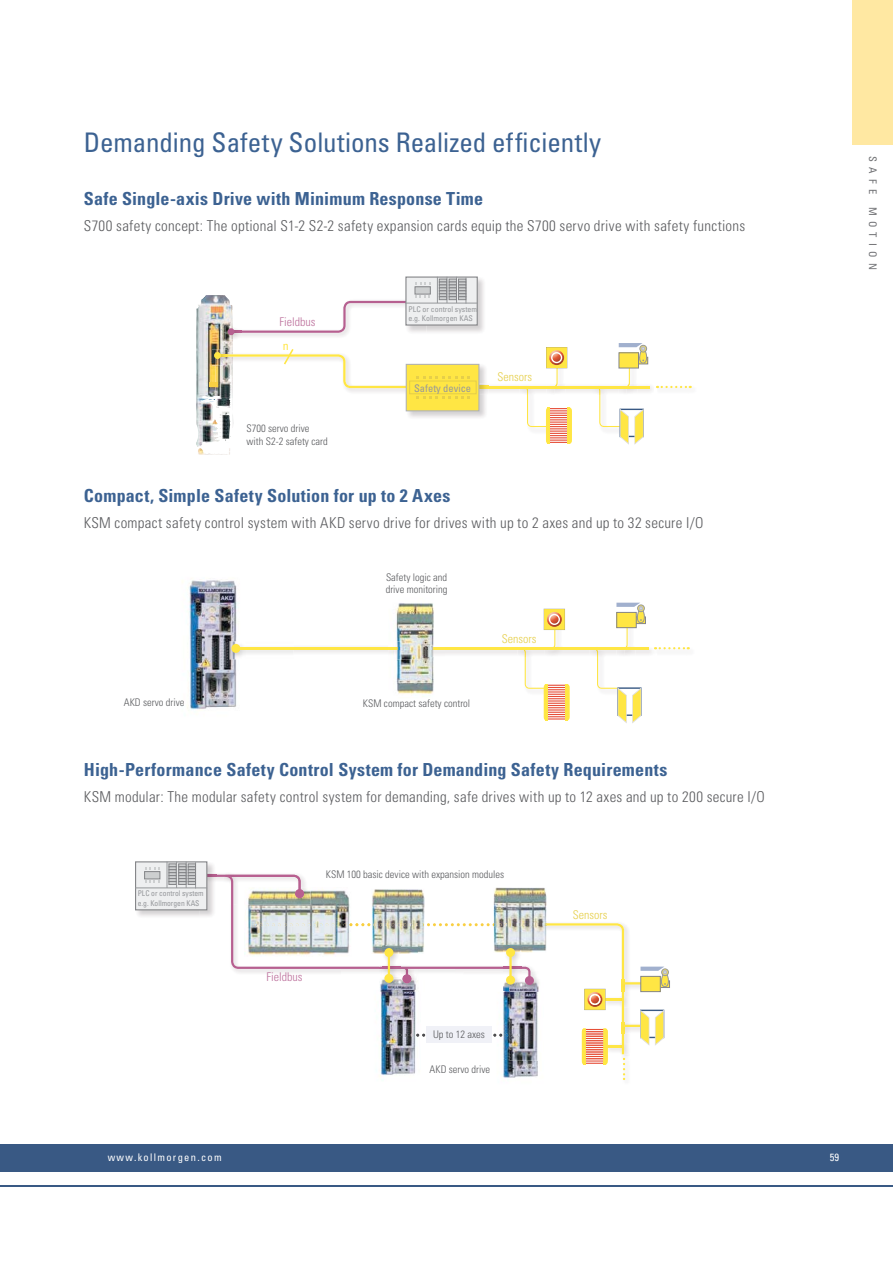
<style>
.page{position:relative;width:893px;height:1263px;background:#fff}
.page>*{position:absolute;margin:0;border:0;box-sizing:border-box;transform-origin:0 0}
.t1{font:condensed 27px "Univers LT Std";letter-spacing:-.005em;color:#3c6292}
.t2{font:700 condensed 18px "Univers LT Std";letter-spacing:.01em;color:#3c6292}
.t3{font:300 condensed 15px "Univers LT Std";letter-spacing:.02em;color:#5b5c5f}
.t4{font:300 condensed 12px "Univers LT Std";color:#e6cf49}
.t5{font:300 condensed 12px "Univers LT Std";color:#bc6f9b}
.t6{font:condensed 12px "Univers LT Std";color:#ffe644}
.t7{font:300 condensed 10.5px/12.6px "Univers LT Std";color:#5b5c5f}
.t8{font:condensed 10.5px "Univers LT Std";letter-spacing:.125em;color:#fff}
.t9{font:condensed 10.5px "Univers";color:#96989b}
.t10{font:condensed 10.5px "Univers";letter-spacing:.5em;color:#6f7073}
.t11{font:condensed 7.8px/9.4px "Univers LT Std";color:#96989b}
.t12{font:condensed 7.8px/9.4px "Univers LT Std";color:#96989b;scale:.96 1}
</style>
<div class="page">
<div style="left:852px;top:0;width:40px;height:145px;background:#ffe8a2"></div>
<img style="left:488px;top:385px;width:164px;height:7px">
<hr style="left:477px;top:386px;width:172px;height:2px;background:#ffe644">
<img style="left:196px;top:295px;width:25px;height:152px">
<img style="left:406px;top:364px;width:82px;height:54px">
<svg style="left:479px;top:386px;width:9px;height:2px"></svg>
<div style="left:406px;top:364px;width:73px;height:47px;background:#ffe644"></div>
<div style="left:405px;top:364px;width:74px;height:47px;border:1px solid #b0b2b4"></div>
<svg style="left:593px;top:343px;width:55px;height:102px"></svg>
<svg style="left:521px;top:347px;width:51px;height:97px"></svg>
<img style="left:549px;top:350px;width:15px;height:15px;border-radius:50%">
<div style="left:551px;top:352px;width:11px;height:11px;border:1px solid #fff;border-radius:50%"></div>
<svg style="left:656px;top:385px;width:34px;height:4px"></svg>
<div style="left:409px;top:380px;width:67px;height:14px;border:1px solid #e6cf49"></div>
<img style="left:405px;top:276px;width:79px;height:56px">
<div style="left:406px;top:277px;width:71px;height:48px;background:#eeeff0"></div>
<div style="left:405px;top:277px;width:73px;height:49px;border:1px solid #858689"></div>
<hr style="left:405px;top:303px;width:72px;height:1px;background:#95979a">
<svg style="left:209px;top:277px;width:261px;height:122px"></svg>
<img style="left:182px;top:580px;width:55px;height:130px">
<img style="left:445px;top:647px;width:207px;height:7px">
<hr style="left:426px;top:647px;width:222px;height:3px;background:#ffe644">
<img style="left:229px;top:642px;width:159px;height:17px">
<hr style="left:236px;top:647px;width:174px;height:3px;background:#ffe644">
<div style="left:231px;top:644px;width:9px;height:9px;background:#ffe644;border-radius:50%"></div>
<img style="left:388px;top:603px;width:57px;height:94px">
<img style="left:426px;top:647px;width:19px;height:3px">
<img style="left:388px;top:647px;width:22px;height:3px">
<svg style="left:591px;top:603px;width:55px;height:120px"></svg>
<svg style="left:518px;top:609px;width:51px;height:111px"></svg>
<img style="left:547px;top:612px;width:15px;height:15px;border-radius:50%">
<div style="left:549px;top:614px;width:11px;height:11px;border:1px solid #fff;border-radius:50%"></div>
<svg style="left:654px;top:647px;width:34px;height:3px"></svg>
<img style="left:223px;top:874px;width:73px;height:1px">
<img style="left:135px;top:861px;width:79px;height:55px">
<img style="left:200px;top:872px;width:16px;height:44px">
<img style="left:202px;top:875px;width:468px;height:205px">
<div style="left:136px;top:862px;width:71px;height:48px;background:#eeeff0"></div>
<div style="left:135px;top:861px;width:72px;height:49px;border:1px solid #858689"></div>
<hr style="left:135px;top:888px;width:72px;height:1px;background:#95979a">
<div style="left:145px;top:872px;width:15px;height:7px;background:#cdcfd0"></div>
<div style="left:144px;top:871px;width:16px;height:8px;border:1px solid #858689"></div>
<svg style="left:145px;top:880px;width:15px;height:3px"></svg>
<svg style="left:145px;top:867px;width:15px;height:3px"></svg>
<svg style="left:167px;top:862px;width:29px;height:26px"></svg>
<div style="left:0;top:1144px;width:892px;height:27px;background:#395984"></div>
<hr style="left:0;top:1185px;width:892px;height:2px;background:#395984">
<h1 class="t1" style="left:84px;top:131px;width:519px">Demanding Safety Solutions Realized efficiently</h1>
<p class="t2" style="left:84px;top:191px;width:401px">Safe Single-axis Drive with Minimum Response Time</p>
<p class="t3" style="left:84px;top:219px;width:663px">S700 safety concept: The optional S1-2 S2-2 safety expansion cards equip the S700 servo drive with safety functions</p>
<p class="t5" style="left:279px;top:317px;width:37px">Fieldbus</p>
<p class="t6" style="left:283px;top:341px;width:7px">n</p>
<p class="t7" style="left:247px;top:423px;width:83px">S700 servo drive with S2-2 safety card</p>
<p class="t11" style="left:408px;top:304px;width:70px">PLC or control system e.g. Kollmorgen KAS</p>
<p class="t9" style="left:414px;top:384px;width:59px">Safety device</p>
<p class="t4" style="left:497px;top:372px;width:36px">Sensors</p>
<p class="t2" style="left:84px;top:488px;width:368px">Compact, Simple Safety Solution for up to 2 Axes</p>
<p class="t3" style="left:84px;top:517px;width:621px">KSM compact safety control system with AKD servo drive for drives with up to 2 axes and up to 32 secure I/O</p>
<p class="t7" style="left:124px;top:697px;width:62px">AKD servo drive</p>
<p class="t7" style="left:386px;top:571px;width:63px">Safety logic and drive monitoring</p>
<p class="t7" style="left:363px;top:698px;width:109px">KSM compact safety control</p>
<p class="t4" style="left:502px;top:634px;width:36px">Sensors</p>
<p class="t2" style="left:84px;top:762px;width:585px">High-Performance Safety Control System for Demanding Safety Requirements</p>
<p class="t3" style="left:84px;top:790px;width:682px">KSM modular: The modular safety control system for demanding, safe drives with up to 12 axes and up to 200 secure I/O</p>
<p class="t12" style="left:138px;top:889px;width:70px">PLC or control system e.g. Kollmorgen KAS</p>
<p class="t7" style="left:326px;top:869px;width:180px">KSM 100 basic device with expansion modules</p>
<p class="t5" style="left:266px;top:972px;width:37px">Fieldbus</p>
<p class="t7" style="left:433px;top:1029px;width:53px">Up to 12 axes</p>
<p class="t7" style="left:429px;top:1063px;width:62px">AKD servo drive</p>
<p class="t4" style="left:572px;top:910px;width:36px">Sensors</p>
<p class="t10" style="left:876px;top:156px;width:115px;rotate:90deg">SAFE MOTION</p>
<p class="t8" style="left:108px;top:1152px;width:116px">www.kollmorgen.com</p>
<p class="t8" style="left:829px;top:1152px;width:11px">59</p>
</div>
